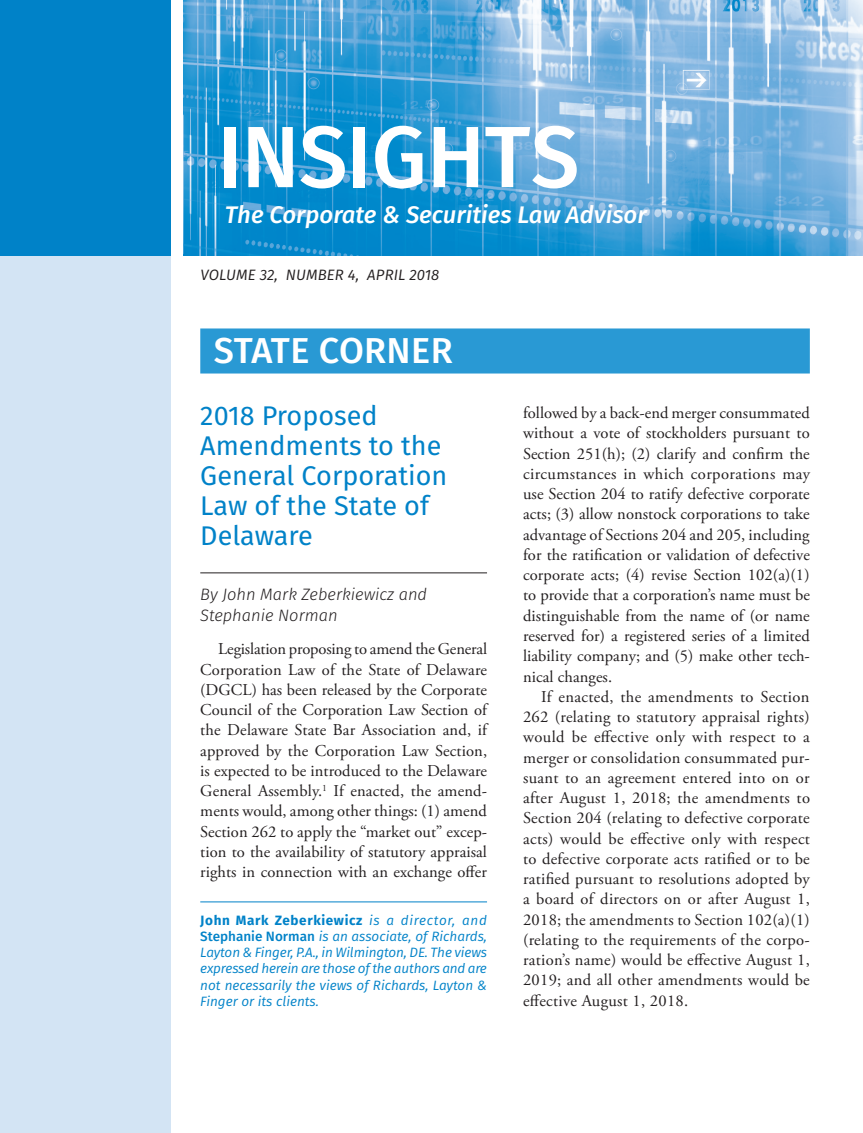
<style>
.page{position:relative;width:863px;height:1133px;background:#fff}
.page>*{position:absolute;margin:0;border:0;box-sizing:border-box;transform-origin:0 0}
.t1{font:500 87px "Fira Sans";letter-spacing:-.01em;color:#fff}
.t2{font:500 36px "Fira Sans";letter-spacing:.01em;color:#fff}
.t3{font:27px/30px "Fira Sans";color:#0082c8}
.t4{font:italic 500 24px "Fira Sans";color:#fff}
.t5{font:16.5px/20.2px "Adobe Garamond Pro";letter-spacing:.005em;color:#231f20;text-align:justify}
.t6{font:italic 300 16.5px/20.2px "Fira Sans";color:#231f20}
.t7{font:italic 15px "Fira Sans";letter-spacing:.01em;color:#231f20}
.t8{font:italic 13.5px/16.2px "Fira Sans";color:#0082c8;text-align:justify}
.s1{font-weight:700;font-style:normal}
.s2{font-weight:500;font-style:normal}
</style>
<div class="page">
<img style="left:183px;top:0;width:679px;height:255px">
<div style="left:0;top:248px;width:171px;height:884px;background:#d3e4f4"></div>
<div style="left:0;top:0;width:171px;height:255px;background:#0082c8"></div>
<div style="left:200px;top:328px;width:609px;height:45px;background:#2999d4"></div>
<hr style="left:200px;top:572px;width:287px;height:1px;background:#231f20">
<hr style="left:200px;top:901px;width:287px;height:1px;background:#0082c8">
<h1 class="t1" style="left:217px;top:87px;width:364px">INSIGHTS</h1>
<h3 class="t4" style="left:225px;top:196px;width:423px">The Corporate &amp; Securities Law Advisor</h3>
<p class="t7" style="left:200px;top:263px;width:240px">VOLUME 32, NUMBER 4, APRIL 2018</p>
<h2 class="t2" style="left:214px;top:321px;width:240px">STATE CORNER</h2>
<h3 class="t3" style="left:200px;top:400px;width:248px">2018 Proposed<br>Amendments to the<br>General Corporation<br>Law of the State of<br>Delaware</h3>
<p class="t6" style="left:200px;top:584px;width:228px">By John Mark Zeberkiewicz and<br>Stephanie Norman</p>
<p class="t5" style="left:200px;top:639px;width:288px;text-indent:18px">Legislation proposing to amend the General Corporation Law of the State of Delaware (DGCL) has been released by the Corporate Council of the Corporation Law Section of the Delaware State Bar Association and, if approved by the Corporation Law Section, is expected to be introduced to the Delaware General Assembly.<sup>1</sup> If enacted, the amend&shy;ments would, among other things: (1) amend Section 262 to apply the “market out” excep&shy;tion to the availability of statutory appraisal rights in connection with an exchange offer</p>
<p class="t8" style="left:200px;top:911px;width:288px"><span class="s1">John Mark Zeberkiewicz</span> is a director, and <span class="s2">Stephanie Norman</span> is an associate, of Richards, Layton &amp; Finger, P.A., in Wilmington, DE. The views expressed herein are those of the authors and are not necessarily the views of Richards, Layton &amp; Finger or its clients.</p>
<p class="t5" style="left:523px;top:403px;width:288px">followed by a back-end merger consummated without a vote of stockholders pursuant to Section 251(h); (2) clarify and confirm the circumstances in which corporations may use Section 204 to ratify defective corporate acts; (3) allow nonstock corporations to take advantage of Sections 204 and 205, including for the ratification or validation of defective corporate acts; (4) revise Section 102(a)(1) to provide that a corporation’s name must be distinguishable from the name of (or name reserved for) a registered series of a limited liability company; and (5) make other tech&shy;nical changes.</p>
<p class="t5" style="left:523px;top:687px;width:288px;text-indent:18px">If enacted, the amendments to Section 262 (relating to statutory appraisal rights) would be effective only with respect to a merger or consolidation consummated pur&shy;suant to an agreement entered into on or after August 1, 2018; the amendments to Section 204 (relating to defective corporate acts) would be effective only with respect to defective corporate acts ratified or to be ratified pursuant to resolutions adopted by a board of directors on or after August 1, 2018; the amendments to Section 102(a)(1) (relating to the requirements of the corpo&shy;ration’s name) would be effective August 1, 2019; and all other amendments would be effective August 1, 2018.</p>
</div>
